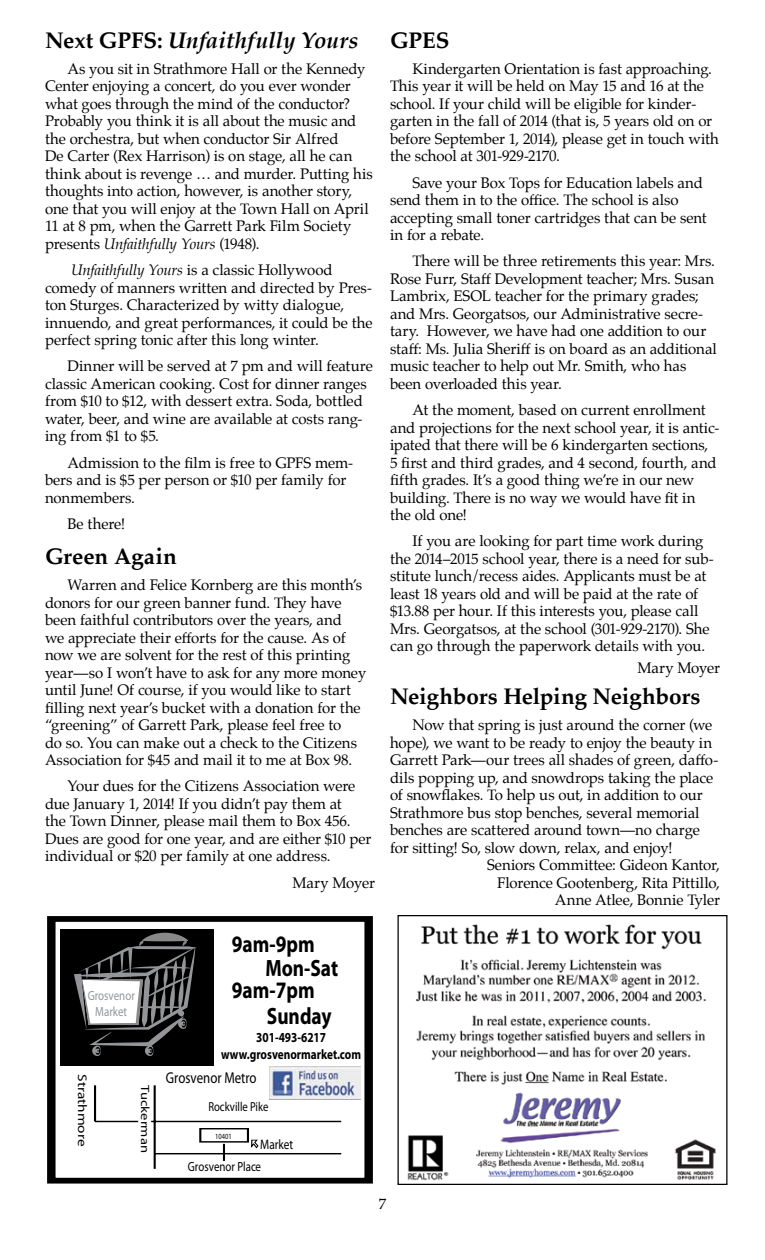
<style>
.page{position:relative;width:765px;height:1260px;background:#fff}
.page>*{position:absolute;margin:0;border:0;box-sizing:border-box;transform-origin:0 0}
.t1{font:700 23.62px/24.4px "Myriad Pro";color:#000;scale:.82 1}
.t2{font:700 22.5px "Palatino";letter-spacing:-.01em;color:#000}
.t3{font:italic 700 22.5px "Palatino";color:#000}
.t4{font:15.75px "Myriad Pro";color:#000;scale:.82 1}
.t5{font:15px/17.5px "Palatino";letter-spacing:-.01em;color:#000}
.t6{font:13.88px "Myriad Pro";color:#000;scale:.82 1}
.t7{font:700 13.75px/17px "Myriad Pro";color:#000;text-align:center;scale:.82 1}
.t8{font:13.38px/16px "Myriad Pro";color:#939598;text-align:center;scale:.82 1}
.t9{font:13.38px "Myriad Pro";color:#000;scale:.82 1}
.t10{font:13px "Myriad Pro";color:#000;scale:.82 1}
.t11{font:12.5px "Myriad Pro";color:#000;scale:1.22 1}
.t12{font:11.88px "Myriad Pro";color:#000;scale:1.22 1}
.t13{font:7.88px "Myriad Pro";color:#000;scale:.82 1}
.s1{font-style:normal}
.s2{font-style:italic}
</style>
<div class="page">
<div style="left:48px;top:915px;width:324px;height:269px;border:7px solid #000"></div>
<div style="left:60px;top:929px;width:154px;height:137px;background:#000"></div>
<svg style="left:223px;top:1144px;width:2px;height:17px"></svg>
<hr style="left:155px;top:1153px;width:186px;height:2px;background:#000">
<hr style="left:154px;top:1085px;width:2px;height:84px;background:#000">
<hr style="left:151px;top:1121px;width:190px;height:1px;background:#000">
<hr style="left:95px;top:1121px;width:43px;height:1px;background:#000">
<hr style="left:94px;top:1085px;width:2px;height:36px;background:#000">
<div style="left:199px;top:1128px;width:50px;height:15px;border:2px solid #000"></div>
<svg style="left:251px;top:1139px;width:8px;height:10px"></svg>
<img style="left:270px;top:1066px;width:90px;height:34px">
<svg style="left:74px;top:933px;width:123px;height:123px"></svg>
<img style="left:408px;top:924px;width:308px;height:257px">
<div style="left:398px;top:915px;width:330px;height:270px;border:1px solid #000"></div>
<h2 class="t3" style="left:45px;top:21px;width:315px"><span class="s1">Next GPFS:</span> Unfaithfully Yours</h2>
<p class="t5" style="left:45px;top:60px;width:329px;text-indent:22px">As you sit in Strathmore Hall or the Kennedy Center enjoying a concert, do you ever wonder what goes through the mind of the conductor?<br>Probably you think it is all about the music and the orchestra, but when conductor Sir Alfred<br>De Carter (Rex Harrison) is on stage, all he can think about is revenge … and murder. Putting his thoughts into action, however, is another story, one that you will enjoy at the Town Hall on April 11 at 8 pm, when the Garrett Park Film Society presents <span class="s2">Unfaithfully Yours</span> (1948).</p>
<p class="t5" style="left:45px;top:261px;width:329px;text-indent:26px"><span class="s2">Unfaithfully Yours</span> is a classic Hollywood comedy of manners written and directed by Pres&shy;ton Sturges. Characterized by witty dialogue, innuendo, and great performances, it could be the perfect spring tonic after this long winter.</p>
<p class="t5" style="left:45px;top:357px;width:330px;text-indent:22px">Dinner will be served at 7 pm and will feature classic American cooking. Cost for dinner ranges from $10 to $12, with dessert extra. Soda, bottled water, beer, and wine are available at costs rang&shy;ing from $1 to $5.</p>
<p class="t5" style="left:45px;top:454px;width:310px;text-indent:22px">Admission to the film is free to GPFS mem&shy;bers and is $5 per person or $10 per family for nonmembers.</p>
<p class="t5" style="left:68px;top:515px;width:59px">Be there!</p>
<h2 class="t2" style="left:45px;top:537px;width:133px">Green Again</h2>
<p class="t5" style="left:45px;top:576px;width:323px;text-indent:22px">Warren and Felice Kornberg are this month’s donors for our green banner fund. They have been faithful contributors over the years, and<br>we appreciate their efforts for the cause. As of now we are solvent for the rest of this printing year—so I won’t have to ask for any more money until June! Of course, if you would like to start filling next year’s bucket with a donation for the “greening” of Garrett Park, please feel free to<br>do so. You can make out a check to the Citizens Association for $45 and mail it to me at Box 98.</p>
<p class="t5" style="left:45px;top:777px;width:328px;text-indent:22px">Your dues for the Citizens Association were due January 1, 2014! If you didn’t pay them at<br>the Town Dinner, please mail them to Box 456.<br>Dues are good for one year, and are either $10 per individual or $20 per family at one address.</p>
<p class="t5" style="left:292px;top:874px;width:84px">Mary Moyer</p>
<p class="t8" style="left:88px;top:987px;width:59px">Grosvenor<br>Market</p>
<p class="t11" style="left:90px;top:1074px;width:60px;rotate:90deg">Strathmore</p>
<p class="t12" style="left:153px;top:1085px;width:57px;rotate:90deg">Tuckerman</p>
<h1 class="t1" style="left:265px;top:931px;width:90px;text-indent:-34px">9am-9pm<br>Mon-Sat</h1>
<h1 class="t1" style="left:267px;top:976px;width:80px;line-height:26.1px;text-indent:-35px">9am-7pm<br>Sunday</h1>
<p class="t7" style="left:221px;top:1028px;width:172px">301-493-6217 www.grosvenormarket.com</p>
<p class="t4" style="left:166px;top:1068px;width:112px">Grosvenor Metro</p>
<p class="t10" style="left:208px;top:1099px;width:75px">Rockville Pike</p>
<p class="t13" style="left:215px;top:1131px;width:22px">10401</p>
<p class="t6" style="left:260px;top:1136px;width:42px">Market</p>
<p class="t9" style="left:188px;top:1158px;width:91px">Grosvenor Place</p>
<h2 class="t2" style="left:390px;top:21px;width:61px">GPES</h2>
<p class="t5" style="left:390px;top:60px;width:331px;text-indent:22px">Kindergarten Orientation is fast approaching.<br>This year it will be held on May 15 and 16 at the school. If your child will be eligible for kinder&shy;garten in the fall of 2014 (that is, 5 years old on or before September 1, 2014), please get in touch with the school at 301-929-2170.</p>
<p class="t5" style="left:390px;top:174px;width:318px;text-indent:22px">Save your Box Tops for Education labels and send them in to the office. The school is also accepting small toner cartridges that can be sent in for a rebate.</p>
<p class="t5" style="left:390px;top:252px;width:329px;text-indent:22px">There will be three retirements this year: Mrs.<br>Rose Furr, Staff Development teacher; Mrs. Susan Lambrix, ESOL teacher for the primary grades; and Mrs. Georgatsos, our Administrative secre&shy;tary. However, we have had one addition to our staff: Ms. Julia Sheriff is on board as an additional music teacher to help out Mr. Smith, who has been overloaded this year.</p>
<p class="t5" style="left:390px;top:401px;width:331px;text-indent:22px">At the moment, based on current enrollment and projections for the next school year, it is antic&shy;ipated that there will be 6 kindergarten sections, 5 first and third grades, and 4 second, fourth, and fifth grades. It’s a good thing we’re in our new building. There is no way we would have fit in the old one!</p>
<p class="t5" style="left:390px;top:532px;width:325px;text-indent:22px">If you are looking for part time work during the 2014–2015 school year, there is a need for sub&shy;stitute lunch/recess aides. Applicants must be at least 18 years old and will be paid at the rate of $13.88 per hour. If this interests you, please call Mrs. Georgatsos, at the school (301-929-2170). She can go through the paperwork details with you.</p>
<p class="t5" style="left:637px;top:659px;width:84px">Mary Moyer</p>
<h2 class="t2" style="left:390px;top:677px;width:312px">Neighbors Helping Neighbors</h2>
<p class="t5" style="left:412px;top:716px;width:301px">Now that spring is just around the corner (we</p>
<p class="t5" style="left:390px;top:734px;width:324px">hope), we want to be ready to enjoy the beauty in</p>
<p class="t5" style="left:390px;top:751px;width:330px">Garrett Park—our trees all shades of green, daffo-</p>
<p class="t5" style="left:390px;top:769px;width:325px">dils popping up, and snowdrops taking the place</p>
<p class="t5" style="left:390px;top:786px;width:314px">of snowflakes. To help us out, in addition to our</p>
<p class="t5" style="left:390px;top:804px;width:311px">Strathmore bus stop benches, several memorial</p>
<p class="t5" style="left:390px;top:821px;width:312px">benches are scattered around town—no charge</p>
<p class="t5" style="left:390px;top:839px;width:284px">for sitting! So, slow down, relax, and enjoy!</p>
<p class="t5" style="left:487px;top:856px;width:234px">Seniors Committee: Gideon Kantor,</p>
<p class="t5" style="left:497px;top:874px;width:224px">Florence Gootenberg, Rita Pittillo,</p>
<p class="t5" style="left:555px;top:891px;width:167px">Anne Atlee, Bonnie Tyler</p>
<p class="t5" style="left:379px;top:1195px;width:9px">7</p>
</div>
